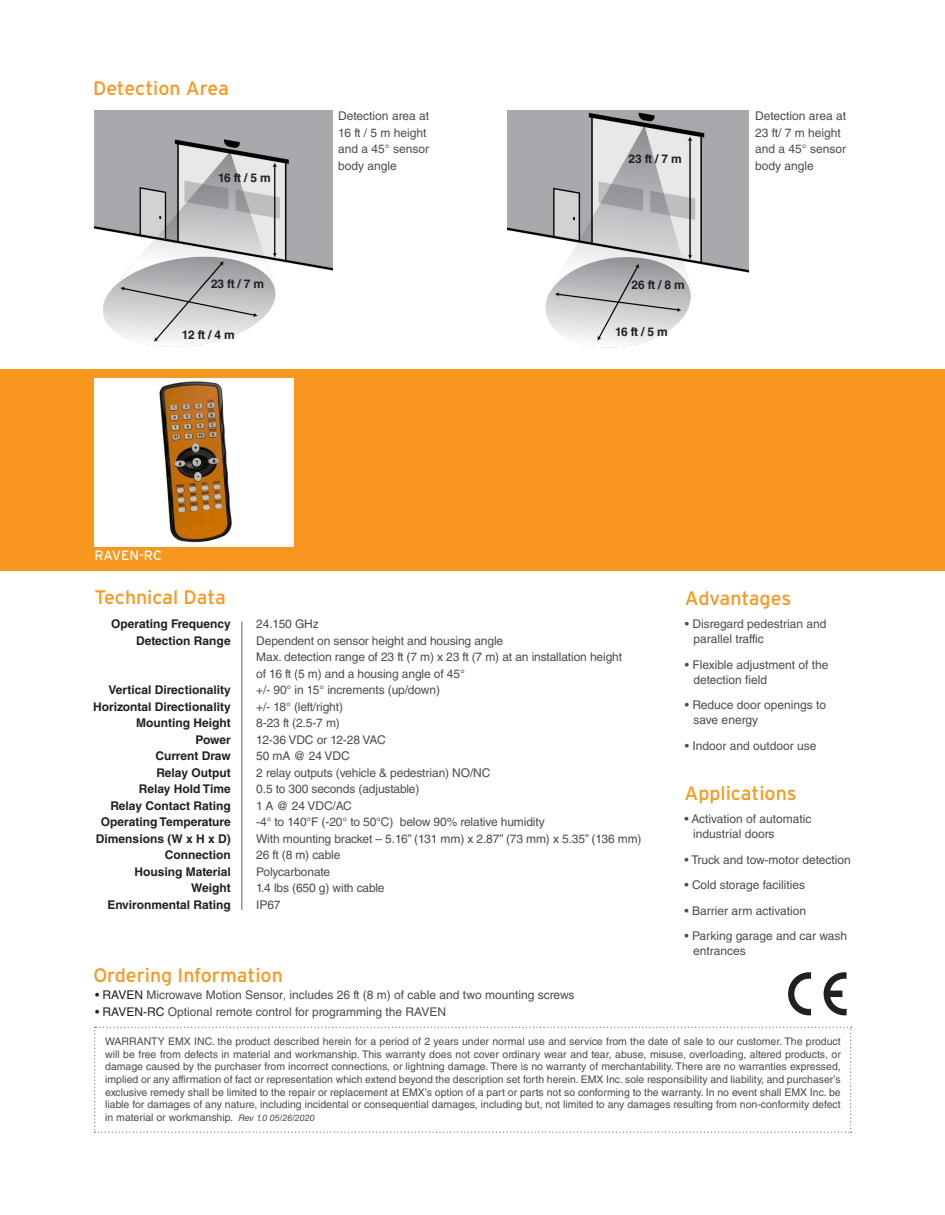
<style>
.page{position:relative;width:945px;height:1215px;background:#fff}
.page>*{position:absolute;margin:0;border:0;box-sizing:border-box;transform-origin:0 0}
.t1{font:19.5px "Interstate";color:#f7971d}
.t2{font:13.5px "Interstate";letter-spacing:-.015em;color:#fff}
.t3{font:12px/16.5px "Helvetica LT Std";letter-spacing:-.01em;color:#4b4c4d}
.t4{font:700 12px "Helvetica LT Std";color:#231f20}
.t5{font:10.5px/12.6px "Helvetica LT Std";color:#4b4c4d;text-align:justify}
.s1{color:#231f20}
.s2{font-style:italic;font-size:9px}
</style>
<div class="page">
<div style="left:0;top:369px;width:945px;height:202px;background:#f7971d"></div>
<svg style="left:94px;top:1027px;width:758px;height:106px"></svg>
<div style="left:94px;top:378px;width:200px;height:168px;background:#fff"></div>
<img style="left:159px;top:381px;width:73px;height:162px">
<hr style="left:242px;top:622px;width:1px;height:288px;background:#5f5f62">
<img style="left:94px;top:110px;width:238px;height:237px">
<img style="left:508px;top:110px;width:240px;height:238px">
<svg style="left:788px;top:972px;width:23px;height:43px"></svg>
<svg style="left:824px;top:972px;width:23px;height:43px"></svg>
<p class="t1" style="left:93px;top:77px;width:137px">Detection Area</p>
<p class="t4" style="left:218px;top:171px;width:54px">16 ft / 5 m</p>
<p class="t4" style="left:211px;top:276px;width:55px">23 ft / 7 m</p>
<p class="t4" style="left:182px;top:328px;width:54px">12 ft / 4 m</p>
<p class="t3" style="left:338px;top:108px;width:92px">Detection area at<br>16 ft / 5 m height</p>
<p class="t3" style="left:338px;top:141px;width:92px">and a 45° sensor body angle</p>
<p class="t2" style="left:94px;top:547px;width:69px">RAVEN-RC</p>
<p class="t4" style="left:629px;top:152px;width:55px">23 ft / 7 m</p>
<p class="t4" style="left:632px;top:278px;width:55px">26 ft / 8 m</p>
<p class="t4" style="left:615px;top:325px;width:54px">16 ft / 5 m</p>
<p class="t3" style="left:755px;top:108px;width:92px">Detection area at<br>23 ft/ 7 m height</p>
<p class="t3" style="left:755px;top:141px;width:92px">and a 45° sensor body angle</p>
<p class="t1" style="left:95px;top:586px;width:133px">Technical Data</p>
<p class="t4" style="left:111px;top:617px;width:121px">Operating Frequency</p>
<p class="t4" style="left:136px;top:633px;width:96px">Detection Range</p>
<p class="t4" style="left:109px;top:683px;width:124px">Vertical Directionality</p>
<p class="t4" style="left:93px;top:699px;width:139px">Horizontal Directionality</p>
<p class="t4" style="left:136px;top:716px;width:96px">Mounting Height</p>
<p class="t4" style="left:196px;top:732px;width:37px">Power</p>
<p class="t4" style="left:156px;top:749px;width:77px">Current Draw</p>
<p class="t4" style="left:156px;top:765px;width:76px">Relay Output</p>
<p class="t4" style="left:139px;top:782px;width:93px">Relay Hold Time</p>
<p class="t4" style="left:110px;top:798px;width:122px">Relay Contact Rating</p>
<p class="t4" style="left:101px;top:815px;width:131px">Operating Temperature</p>
<p class="t4" style="left:96px;top:831px;width:136px">Dimensions (W x H x D)</p>
<p class="t4" style="left:165px;top:848px;width:67px">Connection</p>
<p class="t4" style="left:134px;top:864px;width:98px">Housing Material</p>
<p class="t4" style="left:191px;top:881px;width:41px">Weight</p>
<p class="t4" style="left:107px;top:897px;width:125px">Environmental Rating</p>
<p class="t3" style="left:256px;top:616px;width:64px">24.150 GHz</p>
<p class="t3" style="left:256px;top:632px;width:248px">Dependent on sensor height and housing angle</p>
<p class="t3" style="left:256px;top:649px;width:367px">Max. detection range of 23 ft (7 m) x 23 ft (7 m) at an installation height</p>
<p class="t3" style="left:256px;top:665px;width:210px">of 16 ft (5 m) and a housing angle of 45°</p>
<p class="t3" style="left:256px;top:682px;width:185px">+/- 90° in 15° increments (up/down)</p>
<p class="t3" style="left:256px;top:698px;width:88px">+/- 18° (left/right)</p>
<p class="t3" style="left:256px;top:715px;width:85px">8-23 ft (2.5-7 m)</p>
<p class="t3" style="left:256px;top:731px;width:131px">12-36 VDC or 12-28 VAC</p>
<p class="t3" style="left:256px;top:748px;width:95px">50 mA @ 24 VDC</p>
<p class="t3" style="left:256px;top:764px;width:236px">2 relay outputs (vehicle &amp; pedestrian) NO/NC</p>
<p class="t3" style="left:256px;top:781px;width:165px">0.5 to 300 seconds (adjustable)</p>
<p class="t3" style="left:256px;top:797px;width:97px">1 A @ 24 VDC/AC</p>
<p class="t3" style="left:256px;top:814px;width:290px">-4° to 140°F (-20° to 50°C) below 90% relative humidity</p>
<p class="t3" style="left:256px;top:830px;width:387px">With mounting bracket – 5.16” (131 mm) x 2.87” (73 mm) x 5.35” (136 mm)</p>
<p class="t3" style="left:256px;top:847px;width:86px">26 ft (8 m) cable</p>
<p class="t3" style="left:256px;top:863px;width:75px">Polycarbonate</p>
<p class="t3" style="left:256px;top:880px;width:130px">1.4 lbs (650 g) with cable</p>
<p class="t3" style="left:256px;top:896px;width:26px">IP67</p>
<p class="t1" style="left:93px;top:964px;width:191px">Ordering Information</p>
<p class="t3" style="left:95px;top:987px;width:481px"><span class="s1">• RAVEN</span> Microwave Motion Sensor, includes 26 ft (8 m) of cable and two mounting screws</p>
<p class="t3" style="left:95px;top:1003px;width:353px"><span class="s1">• RAVEN-RC</span> Optional remote control for programming the RAVEN</p>
<p class="t1" style="left:685px;top:587px;width:108px">Advantages</p>
<p class="t3" style="left:685px;top:616px;width:143px">• Disregard pedestrian and</p>
<p class="t3" style="left:694px;top:631px;width:72px">parallel traffic</p>
<p class="t3" style="left:685px;top:656px;width:145px">• Flexible adjustment of the</p>
<p class="t3" style="left:694px;top:671px;width:75px">detection field</p>
<p class="t3" style="left:685px;top:697px;width:143px">• Reduce door openings to</p>
<p class="t3" style="left:694px;top:712px;width:66px">save energy</p>
<p class="t3" style="left:685px;top:737px;width:133px">• Indoor and outdoor use</p>
<p class="t1" style="left:685px;top:782px;width:114px">Applications</p>
<p class="t3" style="left:685px;top:811px;width:128px">• Activation of automatic</p>
<p class="t3" style="left:693px;top:826px;width:83px">industrial doors</p>
<p class="t3" style="left:685px;top:851px;width:168px">• Truck and tow-motor detection</p>
<p class="t3" style="left:685px;top:877px;width:122px">• Cold storage facilities</p>
<p class="t3" style="left:685px;top:902px;width:123px">• Barrier arm activation</p>
<p class="t3" style="left:685px;top:928px;width:164px">• Parking garage and car wash</p>
<p class="t3" style="left:693px;top:943px;width:54px">entrances</p>
<p class="t5" style="left:105px;top:1035px;width:737px">WARRANTY EMX INC. the product described herein for a period of 2 years under normal use and service from the date of sale to our customer. The product will be free from defects in material and workmanship. This warranty does not cover ordinary wear and tear, abuse, misuse, overloading, altered products, or damage caused by the purchaser from incorrect connections, or lightning damage. There is no warranty of merchantability. There are no warranties expressed, implied or any affirmation of fact or representation which extend beyond the description set forth herein. EMX Inc. sole responsibility and liability, and purchaser’s exclusive remedy shall be limited to the repair or replacement at EMX’s option of a part or parts not so conforming to the warranty. In no event shall EMX Inc. be liable for damages of any nature, including incidental or consequential damages, including but, not limited to any damages resulting from non-conformity defect in material or workmanship. <span class="s2">Rev 1.0 05/26/2020</span></p>
</div>
